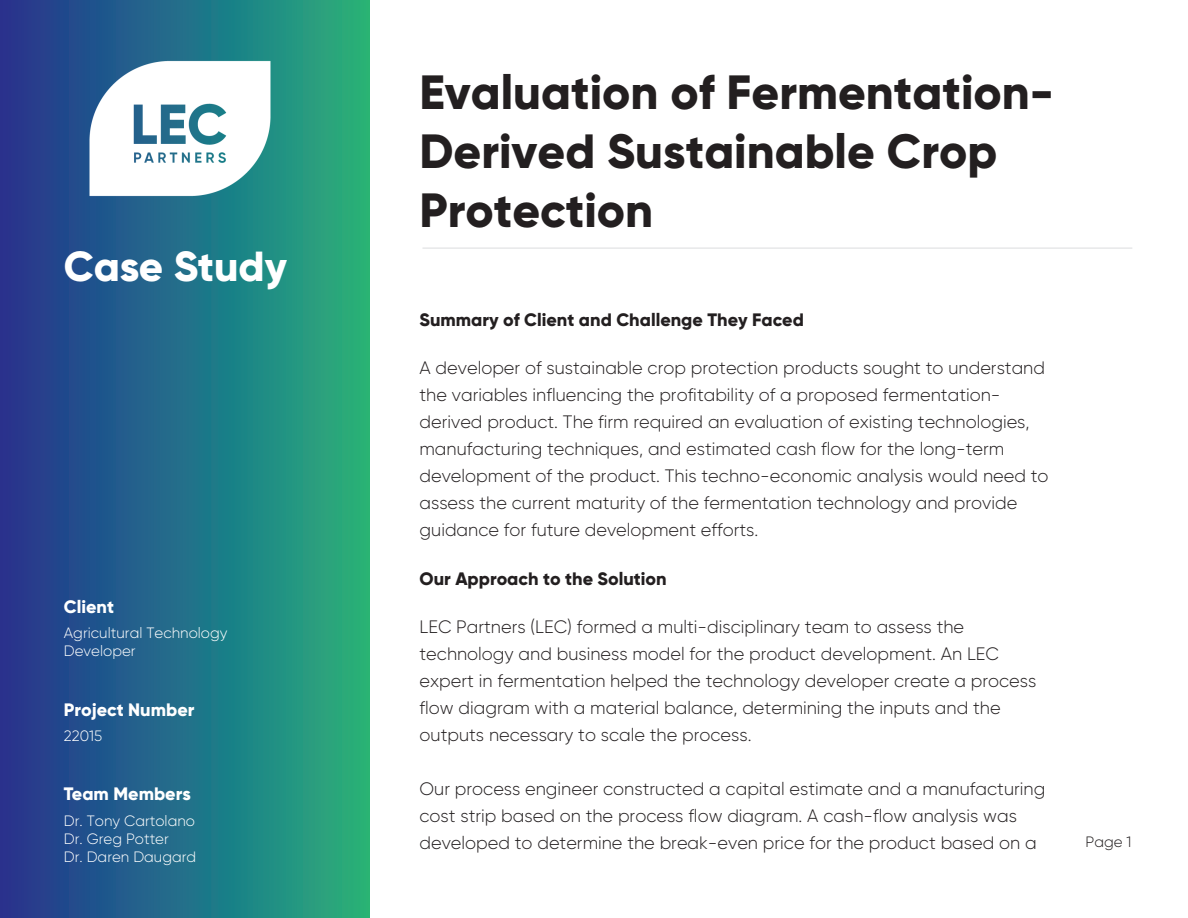
<style>
.page{position:relative;width:1188px;height:918px;background:#fff}
.page>*{position:absolute;margin:0;border:0;box-sizing:border-box;transform-origin:0 0}
.t1{font:800 48px/58.8px "Gilroy";color:#231f20}
.t2{font:800 42px "Gilroy";letter-spacing:-.005em;color:#fff}
.t3{font:300 18px/27px "Gilroy";color:#231f20}
.t4{font:800 18px "Gilroy";color:#231f20}
.t5{font:800 18px "Gilroy";color:#fff}
.t6{font:300 15px/18px "Gilroy";color:#fff}
.t7{font:300 15px "Gilroy";color:#231f20}
</style>
<div class="page">
<div style="left:0;top:0;width:369px;height:918px;background:linear-gradient(to right,#223191,#24b17d)"></div>
<hr style="left:422px;top:247px;width:710px;height:2px;background:#e7e8e9">
<img style="left:64px;top:37px;width:224px;height:190px">
<h2 class="t2" style="left:64px;top:240px;width:225px">Case Study</h2>
<p class="t5" style="left:64px;top:595px;width:52px">Client</p>
<p class="t6" style="left:64px;top:624px;width:165px">Agricultural Technology<br>Developer</p>
<p class="t5" style="left:64px;top:698px;width:132px">Project Number</p>
<p class="t6" style="left:64px;top:727px;width:40px">22015</p>
<p class="t5" style="left:64px;top:782px;width:128px">Team Members</p>
<p class="t6" style="left:64px;top:812px;width:134px">Dr. Tony Cartolano<br>Dr. Greg Potter<br>Dr. Daren Daugard</p>
<h1 class="t1" style="left:419px;top:63px;width:636px">Evaluation of Fermentation-<br>Derived Sustainable Crop<br>Protection</h1>
<p class="t4" style="left:420px;top:308px;width:386px">Summary of Client and Challenge They Faced</p>
<p class="t3" style="left:420px;top:354px;width:631px">A developer of sustainable crop protection products sought to understand the variables influencing the profitability of a proposed fermentation&shy;derived product. The firm required an evaluation of existing technologies, manufacturing techniques, and estimated cash flow for the long-term development of the product. This techno-economic analysis would need to assess the current maturity of the fermentation technology and provide guidance for future development efforts.</p>
<p class="t4" style="left:420px;top:567px;width:249px">Our Approach to the Solution</p>
<p class="t3" style="left:420px;top:613px;width:618px">LEC Partners (LEC) formed a multi-disciplinary team to assess the technology and business model for the product development. An LEC expert in fermentation helped the technology developer create a process flow diagram with a material balance, determining the inputs and the outputs necessary to scale the process.</p>
<p class="t3" style="left:420px;top:775px;width:627px">Our process engineer constructed a capital estimate and a manufacturing cost strip based on the process flow diagram. A cash-flow analysis was developed to determine the break-even price for the product based on a</p>
<p class="t7" style="left:1086px;top:832px;width:48px">Page 1</p>
</div>
